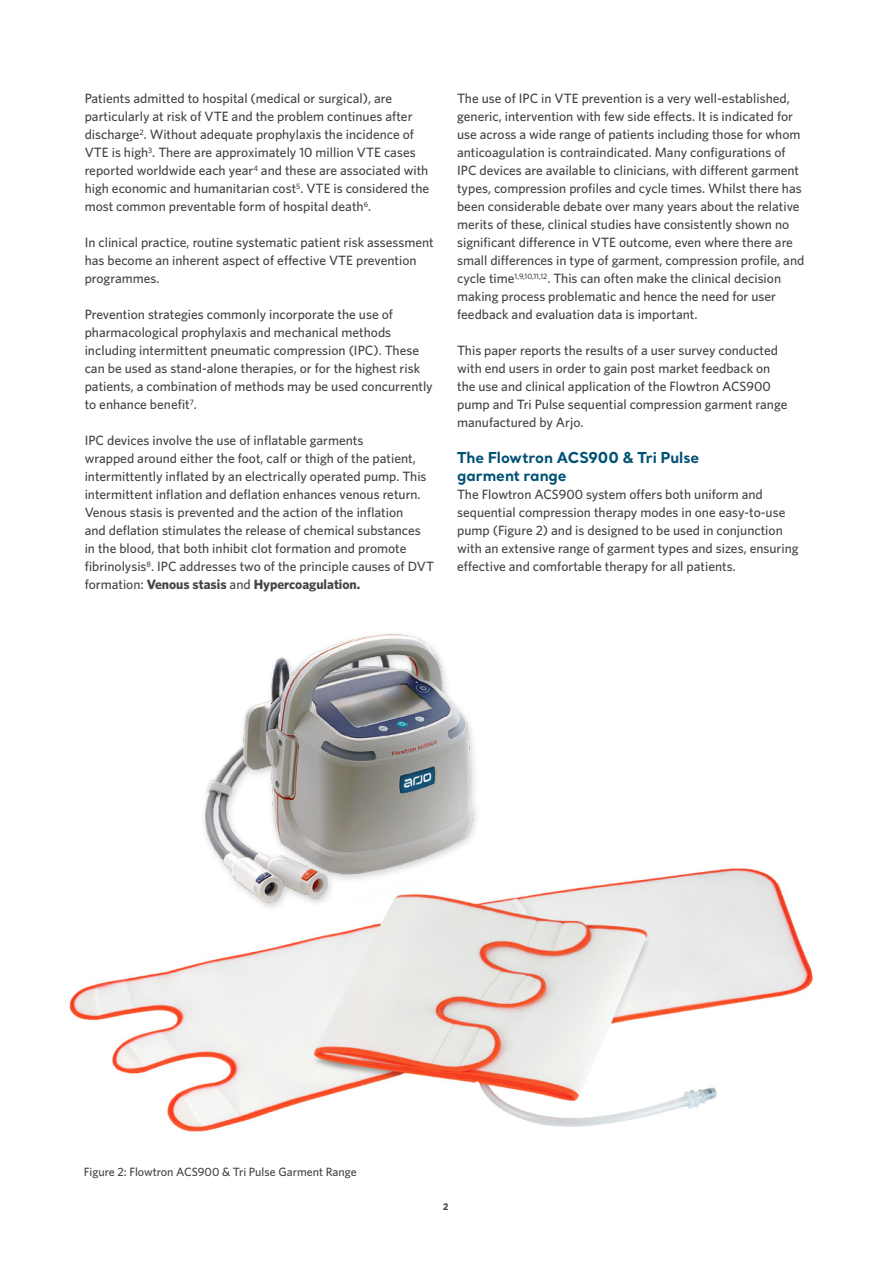
<style>
.page{position:relative;width:893px;height:1263px;background:#fff}
.page>*{position:absolute;margin:0;border:0;box-sizing:border-box;transform-origin:0 0}
.Sub-heading_body_cop{font:700 15px/18px "Santral";letter-spacing:-.005em;color:#015174}
.Body_copy_Whitney_Me{font:500 13.5px/18px "Whitney";color:#434342}
.Caption_Whitney_Medi{font:500 12px "Whitney";color:#434342}
.t1{font:700 9px "Santral";color:#434342}
.s1{font-weight:700}
</style>
<div class="page">
<img style="left:67px;top:868px;width:746px;height:264px">
<div style="left:200px;top:630px;width:282px;height:283px;background:#000;opacity:.2"></div>
<img style="left:202px;top:631px;width:275px;height:275px">
<p class="Body_copy_Whitney_Me" style="left:85px;top:89px;width:346px">Patients admitted to hospital (medical or surgical), are particularly at risk of VTE and the problem continues after discharge<sup>2</sup>. Without adequate prophylaxis the incidence of VTE is high<sup>3</sup>. There are approximately 10 million VTE cases reported worldwide each year<sup>4</sup> and these are associated with high economic and humanitarian cost<sup>5</sup>. VTE is considered the most common preventable form of hospital death<sup>6</sup>.</p>
<p class="Body_copy_Whitney_Me" style="left:85px;top:233px;width:351px">In clinical practice, routine systematic patient risk assessment has become an inherent aspect of effective VTE prevention programmes.</p>
<p class="Body_copy_Whitney_Me" style="left:85px;top:305px;width:350px">Prevention strategies commonly incorporate the use of pharmacological prophylaxis and mechanical methods including intermittent pneumatic compression (IPC). These can be used as stand-alone therapies, or for the highest risk patients, a combination of methods may be used concurrently to enhance benefit<sup>7</sup>.</p>
<p class="Body_copy_Whitney_Me" style="left:85px;top:431px;width:351px">IPC devices involve the use of inflatable garments<br>wrapped around either the foot, calf or thigh of the patient, intermittently inflated by an electrically operated pump. This intermittent inflation and deflation enhances venous return.<br>Venous stasis is prevented and the action of the inflation<br>and deflation stimulates the release of chemical substances in the blood, that both inhibit clot formation and promote fibrinolysis<sup>8</sup>. IPC addresses two of the principle causes of DVT formation: <span class="s1">Venous stasis</span> and <span class="s1">Hypercoagulation.</span></p>
<p class="Body_copy_Whitney_Me" style="left:457px;top:89px;width:349px">The use of IPC in VTE prevention is a very well-established, generic, intervention with few side effects. It is indicated for use across a wide range of patients including those for whom anticoagulation is contraindicated. Many configurations of IPC devices are available to clinicians, with different garment types, compression profiles and cycle times. Whilst there has been considerable debate over many years about the relative merits of these, clinical studies have consistently shown no significant difference in VTE outcome, even where there are small differences in type of garment, compression profile, and cycle time<sup>1,9,10,11,12</sup>. This can often make the clinical decision making process problematic and hence the need for user feedback and evaluation data is important.</p>
<p class="Body_copy_Whitney_Me" style="left:457px;top:341px;width:332px">This paper reports the results of a user survey conducted with end users in order to gain post market feedback on the use and clinical application of the Flowtron ACS900 pump and Tri Pulse sequential compression garment range manufactured by Arjo.</p>
<p class="Sub-heading_body_cop" style="left:457px;top:448px;width:244px">The Flowtron ACS900 &amp; Tri Pulse garment range</p>
<p class="Body_copy_Whitney_Me" style="left:457px;top:485px;width:343px">The Flowtron ACS900 system offers both uniform and sequential compression therapy modes in one easy-to-use pump (Figure 2) and is designed to be used in conjunction with an extensive range of garment types and sizes, ensuring effective and comfortable therapy for all patients.</p>
<p class="Caption_Whitney_Medi" style="left:84px;top:1164px;width:274px">Figure 2: Flowtron ACS900 &amp; Tri Pulse Garment Range</p>
<p class="t1" style="left:443px;top:1200px;width:7px">2</p>
</div>
